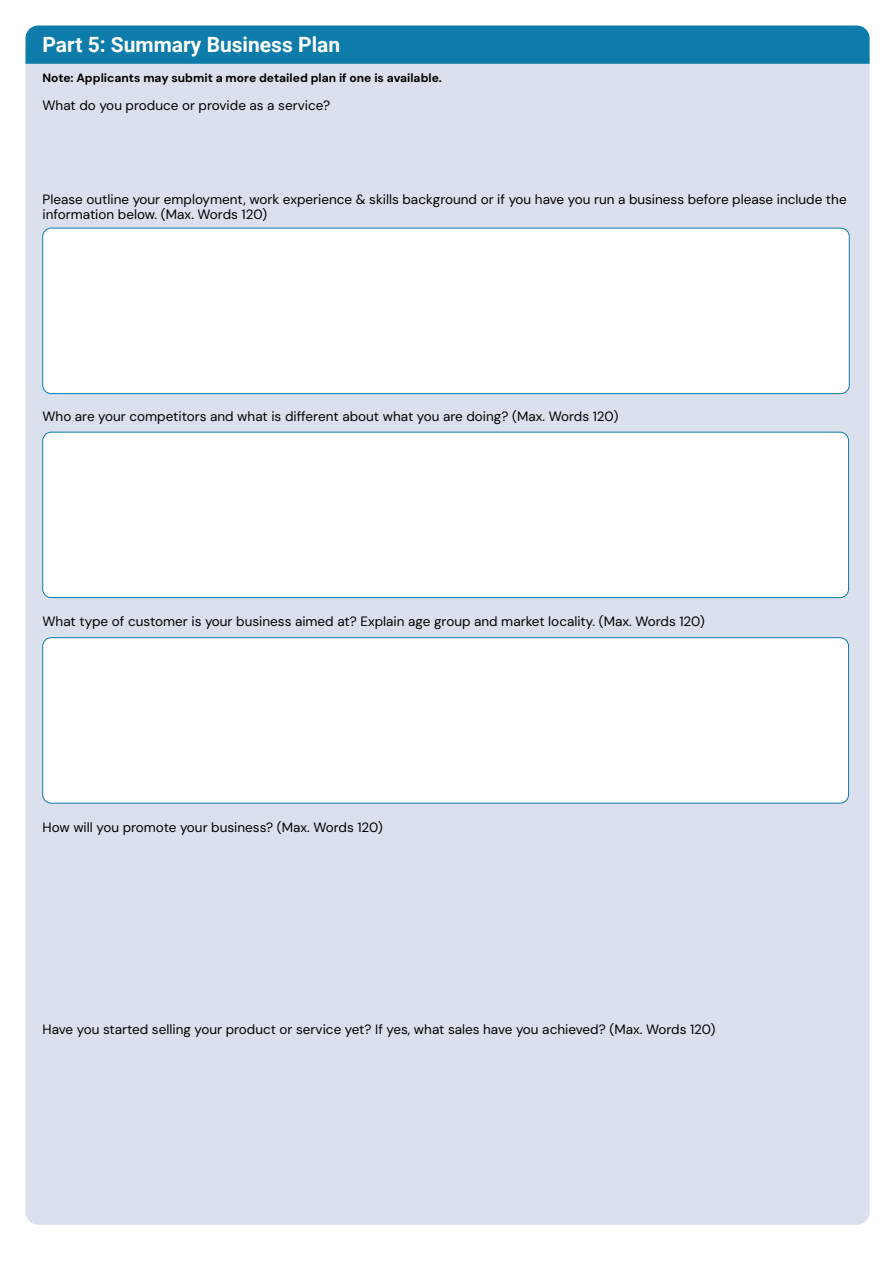
<style>
.page{position:relative;width:893px;height:1263px;background:#fff}
.page>*{position:absolute;margin:0;border:0;box-sizing:border-box;transform-origin:0 0}
.t1{font:700 21px "Roboto";color:#fff}
.t2{font:13.5px/15px "DM Sans";color:#000}
.t3{font:700 12px "DM Sans";color:#000}
</style>
<div class="page">
<div style="left:26px;top:64px;width:844px;height:1161px;background:#dae1ec"></div>
<div style="left:26px;top:26px;width:844px;height:38px;background:#0d7caa"></div>
<div style="left:43px;top:228px;width:806px;height:166px;background:#fff;border-radius:9px"></div>
<div style="left:43px;top:228px;width:806px;height:166px;border:1px solid #0d7caa;border-radius:9px"></div>
<div style="left:43px;top:432px;width:805px;height:166px;background:#fff;border-radius:9px"></div>
<div style="left:43px;top:432px;width:806px;height:166px;border:1px solid #0d7caa;border-radius:9px"></div>
<div style="left:43px;top:638px;width:805px;height:165px;background:#fff;border-radius:9px"></div>
<div style="left:43px;top:637px;width:806px;height:166px;border:1px solid #0d7caa;border-radius:9px"></div>
<h1 class="t1" style="left:43px;top:30px;width:299px">Part 5: Summary Business Plan</h1>
<p class="t3" style="left:43px;top:71px;width:401px">Note: Applicants may submit a more detailed plan if one is available.</p>
<p class="t2" style="left:43px;top:97px;width:289px">What do you produce or provide as a service?</p>
<p class="t2" style="left:43px;top:192px;width:806px">Please outline your employment, work experience &amp; skills background or if you have you run a business before please include the information below. (Max. Words 120)</p>
<p class="t2" style="left:43px;top:408px;width:577px">Who are your competitors and what is different about what you are doing? (Max. Words 120)</p>
<p class="t2" style="left:43px;top:614px;width:664px">What type of customer is your business aimed at? Explain age group and market locality. (Max. Words 120)</p>
<p class="t2" style="left:43px;top:820px;width:342px">How will you promote your business? (Max. Words 120)</p>
<p class="t2" style="left:43px;top:1022px;width:675px">Have you started selling your product or service yet? If yes, what sales have you achieved? (Max. Words 120)</p>
</div>
